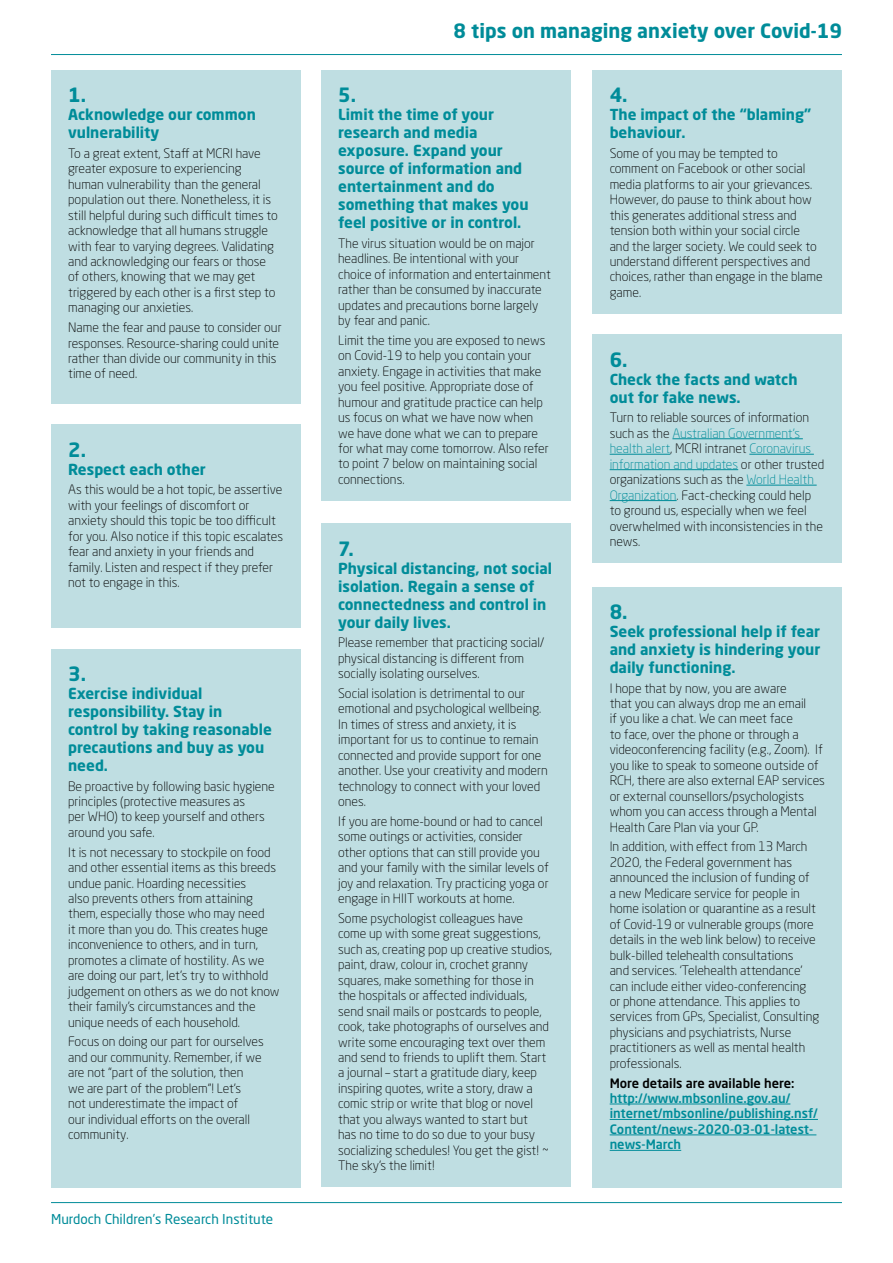
<style>
.page{position:relative;width:893px;height:1263px;background:#fff}
.page>*{position:absolute;margin:0;border:0;box-sizing:border-box;transform-origin:0 0}
.t1{font:700 19.5px "Neo Sans Std";color:#008c99}
.t2{font:700 15px/18px "Neo Sans Std";color:#008c99}
.t3{font:13.5px "Neo Sans Std";color:#008c99}
.t4{font:300 12.9px/15.5px "Neo Sans Std";color:#000}
.t5{font:500 12.9px/15.5px "Neo Sans Std";color:#008c99}
.t6{font:500 12.9px "Neo Sans Std";color:#000}
.s1{color:#008c99}
</style>
<div class="page">
<div style="left:51px;top:70px;width:249px;height:334px;background:#bfdee2"></div>
<div style="left:51px;top:425px;width:249px;height:203px;background:#bfdee2"></div>
<div style="left:51px;top:649px;width:249px;height:538px;background:#bfdee2"></div>
<div style="left:593px;top:70px;width:249px;height:244px;background:#bfdee2"></div>
<div style="left:321px;top:70px;width:249px;height:431px;background:#bfdee2"></div>
<div style="left:593px;top:335px;width:249px;height:228px;background:#bfdee2"></div>
<hr style="left:672px;top:438px;width:131px;height:1px;background:#008c99">
<hr style="left:610px;top:454px;width:60px;height:1px;background:#008c99">
<hr style="left:749px;top:454px;width:65px;height:1px;background:#008c99">
<hr style="left:610px;top:469px;width:128px;height:1px;background:#008c99">
<hr style="left:746px;top:485px;width:71px;height:1px;background:#008c99">
<hr style="left:610px;top:500px;width:67px;height:1px;background:#008c99">
<div style="left:593px;top:587px;width:249px;height:600px;background:#bfdee2"></div>
<hr style="left:610px;top:1103px;width:180px;height:1px;background:#008c99">
<hr style="left:610px;top:1119px;width:208px;height:1px;background:#008c99">
<hr style="left:610px;top:1134px;width:206px;height:1px;background:#008c99">
<hr style="left:610px;top:1150px;width:71px;height:1px;background:#008c99">
<div style="left:321px;top:524px;width:249px;height:663px;background:#bfdee2"></div>
<hr style="left:51px;top:1202px;width:791px;height:1px;background:#008c99">
<hr style="left:51px;top:54px;width:791px;height:1px;background:#008c99">
<h1 class="t1" style="left:68px;top:82px;width:19px">1.</h1>
<p class="t2" style="left:68px;top:105px;width:189px">Acknowledge our common vulnerability</p>
<p class="t4" style="left:68px;top:145px;width:211px">To a great extent, Staff at MCRI have greater exposure to experiencing human vulnerability than the general population out there. Nonetheless, it is still helpful during such difficult times to acknowledge that all humans struggle with fear to varying degrees. Validating and acknowledging our fears or those of others, knowing that we may get triggered by each other is a first step to managing our anxieties.</p>
<p class="t4" style="left:68px;top:320px;width:215px">Name the fear and pause to consider our responses. Resource-sharing could unite rather than divide our community in this time of need.</p>
<h1 class="t1" style="left:68px;top:437px;width:19px">2.</h1>
<p class="t2" style="left:68px;top:460px;width:139px">Respect each other</p>
<p class="t4" style="left:68px;top:482px;width:217px">As this would be a hot topic, be assertive with your feelings of discomfort or anxiety should this topic be too difficult for you. Also notice if this topic escalates fear and anxiety in your friends and family. Listen and respect if they prefer not to engage in this.</p>
<h1 class="t1" style="left:68px;top:661px;width:19px">3.</h1>
<p class="t2" style="left:68px;top:684px;width:205px">Exercise individual responsibility. Stay in control by taking reasonable precautions and buy as you need.</p>
<p class="t4" style="left:68px;top:778px;width:208px">Be proactive by following basic hygiene principles (protective measures as<br>per WHO) to keep yourself and others around you safe.</p>
<p class="t4" style="left:68px;top:844px;width:213px">It is not necessary to stockpile on food and other essential items as this breeds undue panic. Hoarding necessities<br>also prevents others from attaining them, especially those who may need<br>it more than you do. This creates huge inconvenience to others, and in turn, promotes a climate of hostility. As we are doing our part, let’s try to withhold judgement on others as we do not know their family’s circumstances and the unique needs of each household.</p>
<p class="t4" style="left:68px;top:1034px;width:197px">Focus on doing our part for ourselves and our community. Remember, if we are not “part of the solution, then<br>we are part of the problem”! Let’s<br>not underestimate the impact of<br>our individual efforts on the overall community.</p>
<p class="t3" style="left:51px;top:1211px;width:224px">Murdoch Children’s Research Institute</p>
<h1 class="t1" style="left:454px;top:19px;width:390px">8 tips on managing anxiety over Covid-19</h1>
<h1 class="t1" style="left:338px;top:82px;width:19px">5.</h1>
<p class="t2" style="left:338px;top:105px;width:192px">Limit the time of your research and media exposure. Expand your source of information and entertainment and do something that makes you feel positive or in control.</p>
<p class="t4" style="left:338px;top:235px;width:214px">The virus situation would be on major headlines. Be intentional with your choice of information and entertainment rather than be consumed by inaccurate updates and precautions borne largely by fear and panic.</p>
<p class="t4" style="left:338px;top:332px;width:212px">Limit the time you are exposed to news on Covid-19 to help you contain your anxiety. Engage in activities that make you feel positive. Appropriate dose of humour and gratitude practice can help us focus on what we have now when we have done what we can to prepare for what may come tomorrow. Also refer to point 7 below on maintaining social connections.</p>
<h1 class="t1" style="left:338px;top:536px;width:17px">7.</h1>
<p class="t2" style="left:338px;top:559px;width:215px">Physical distancing, not social isolation. Regain a sense of connectedness and control in your daily lives.</p>
<p class="t4" style="left:338px;top:635px;width:208px">Please remember that practicing social/ physical distancing is different from socially isolating ourselves.</p>
<p class="t4" style="left:338px;top:685px;width:211px">Social isolation is detrimental to our emotional and psychological wellbeing.<br>In times of stress and anxiety, it is important for us to continue to remain connected and provide support for one another. Use your creativity and modern technology to connect with your loved ones.</p>
<p class="t4" style="left:338px;top:813px;width:212px">If you are home-bound or had to cancel some outings or activities, consider other options that can still provide you and your family with the similar levels of joy and relaxation. Try practicing yoga or engage in HIIT workouts at home.</p>
<p class="t4" style="left:338px;top:910px;width:215px">Some psychologist colleagues have come up with some great suggestions, such as, creating pop up creative studios, paint, draw, colour in, crochet granny squares, make something for those in the hospitals or affected individuals, send snail mails or postcards to people, cook, take photographs of ourselves and write some encouraging text over them and send to friends to uplift them. Start a journal – start a gratitude diary, keep inspiring quotes, write a story, draw a comic strip or write that blog or novel that you always wanted to start but<br>has no time to do so due to your busy socializing schedules! You get the gist! ~ The sky’s the limit!</p>
<h1 class="t1" style="left:610px;top:82px;width:19px">4.</h1>
<p class="t2" style="left:610px;top:105px;width:203px">The impact of the “blaming” behaviour.</p>
<p class="t4" style="left:610px;top:145px;width:214px">Some of you may be tempted to comment on Facebook or other social media platforms to air your grievances.<br>However, do pause to think about how this generates additional stress and tension both within your social circle and the larger society. We could seek to understand different perspectives and choices, rather than engage in the blame game.</p>
<h1 class="t1" style="left:610px;top:347px;width:19px">6.</h1>
<p class="t2" style="left:610px;top:370px;width:189px">Check the facts and watch out for fake news.</p>
<p class="t4" style="left:610px;top:410px;width:216px">Turn to reliable sources of information such as the <span class="s1">Australian Government’s health alert</span>, MCRI intranet <span class="s1">Coronavirus information and updates</span> or other trusted organizations such as the <span class="s1">World Health Organization</span>. Fact-checking could help to ground us, especially when we feel overwhelmed with inconsistencies in the news.</p>
<h1 class="t1" style="left:610px;top:599px;width:19px">8.</h1>
<p class="t2" style="left:610px;top:622px;width:212px;text-align:justify">Seek professional help if fear and anxiety is hindering your daily functioning.</p>
<p class="t4" style="left:610px;top:680px;width:217px">I hope that by now, you are aware<br>that you can always drop me an email<br>if you like a chat. We can meet face<br>to face, over the phone or through a videoconferencing facility (e.g., Zoom). If you like to speak to someone outside of RCH, there are also external EAP services or external counsellors/psychologists whom you can access through a Mental Health Care Plan via your GP.</p>
<p class="t4" style="left:610px;top:839px;width:211px">In addition, with effect from 13 March 2020, the Federal government has announced the inclusion of funding of<br>a new Medicare service for people in home isolation or quarantine as a result of Covid-19 or vulnerable groups (more details in the web link below) to receive bulk-billed telehealth consultations<br>and services. ‘Telehealth attendance’ can include either video-conferencing or phone attendance. This applies to services from GPs, Specialist, Consulting physicians and psychiatrists, Nurse practitioners as well as mental health professionals.</p>
<p class="t6" style="left:610px;top:1074px;width:186px">More details are available here:</p>
<p class="t5" style="left:610px;top:1090px;width:210px">http://www.mbsonline.gov.au/ internet/mbsonline/publishing.nsf/<br>Content/news-2020-03-01-latest&shy;news-March</p>
</div>
